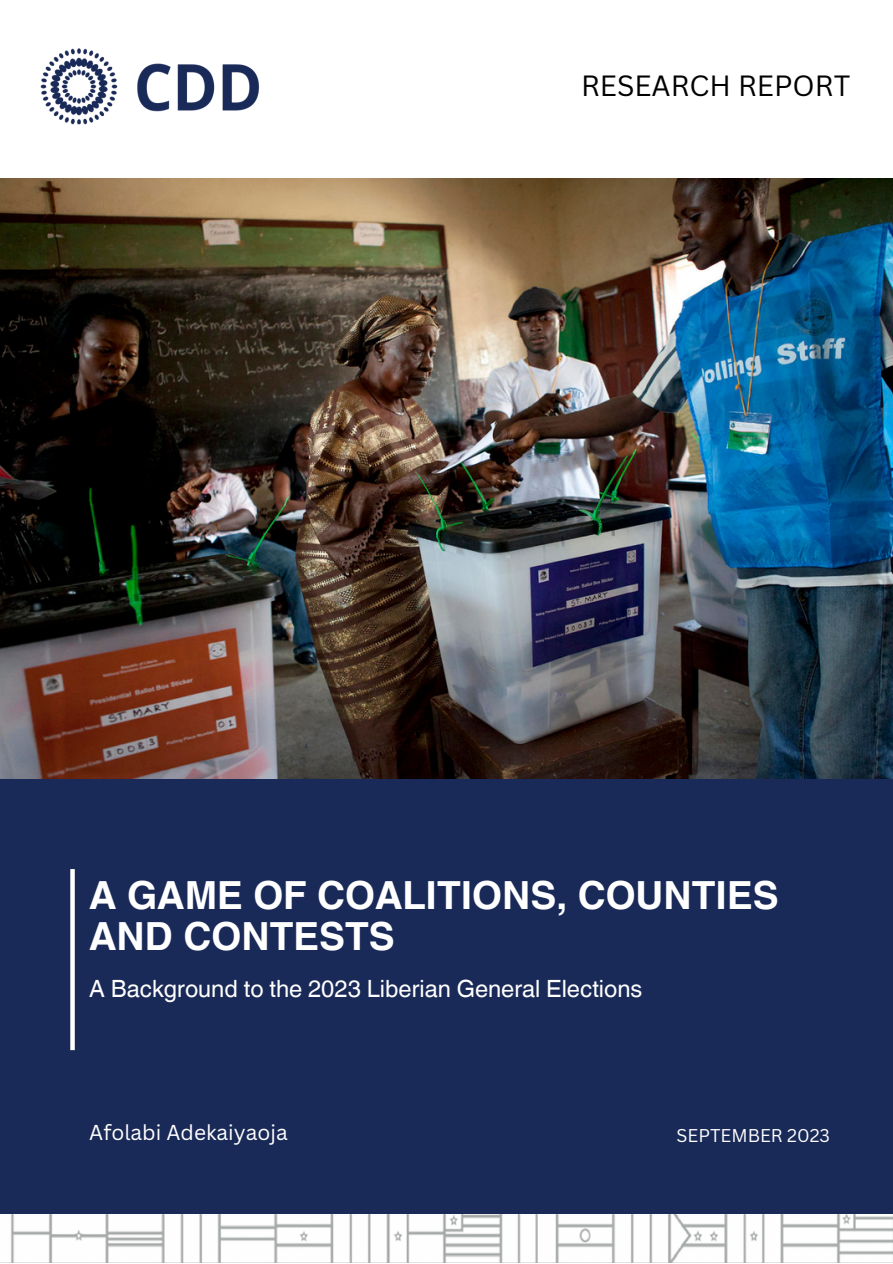
<style>
.page{position:relative;width:893px;height:1264px;background:#fff}
.page>*{position:absolute;margin:0;border:0;box-sizing:border-box;transform-origin:0 0}
.t1{font:700 38.7px/41.4px "Helvetica World";color:#fff}
.t2{font:28.5px "Canva Sans";color:#000}
.t3{font:23.7px "Helvetica World";color:#fff}
.t4{font:21px "Canva Sans";color:#fff}
.t5{font:18px "Canva Sans";color:#fff}
</style>
<div class="page">
<img style="left:0;top:178px;width:892px;height:601px">
<img style="left:0;top:1213px;width:892px;height:49px">
<img style="left:40px;top:48px;width:220px;height:77px">
<div style="left:0;top:779px;width:892px;height:434px;background:#1a2a58"></div>
<div style="left:70px;top:869px;width:5px;height:181px;background:#fff"></div>
<p class="t2" style="left:581px;top:65px;width:271px">RESEARCH REPORT</p>
<p class="t1" style="left:89px;top:870px;width:691px">A GAME OF COALITIONS, COUNTIES<br>AND CONTESTS</p>
<p class="t3" style="left:89px;top:975px;width:554px">A Background to the 2023 Liberian General Elections</p>
<p class="t4" style="left:89px;top:1117px;width:200px">Afolabi Adekaiyaoja</p>
<p class="t5" style="left:676px;top:1122px;width:155px">SEPTEMBER 2023</p>
</div>
